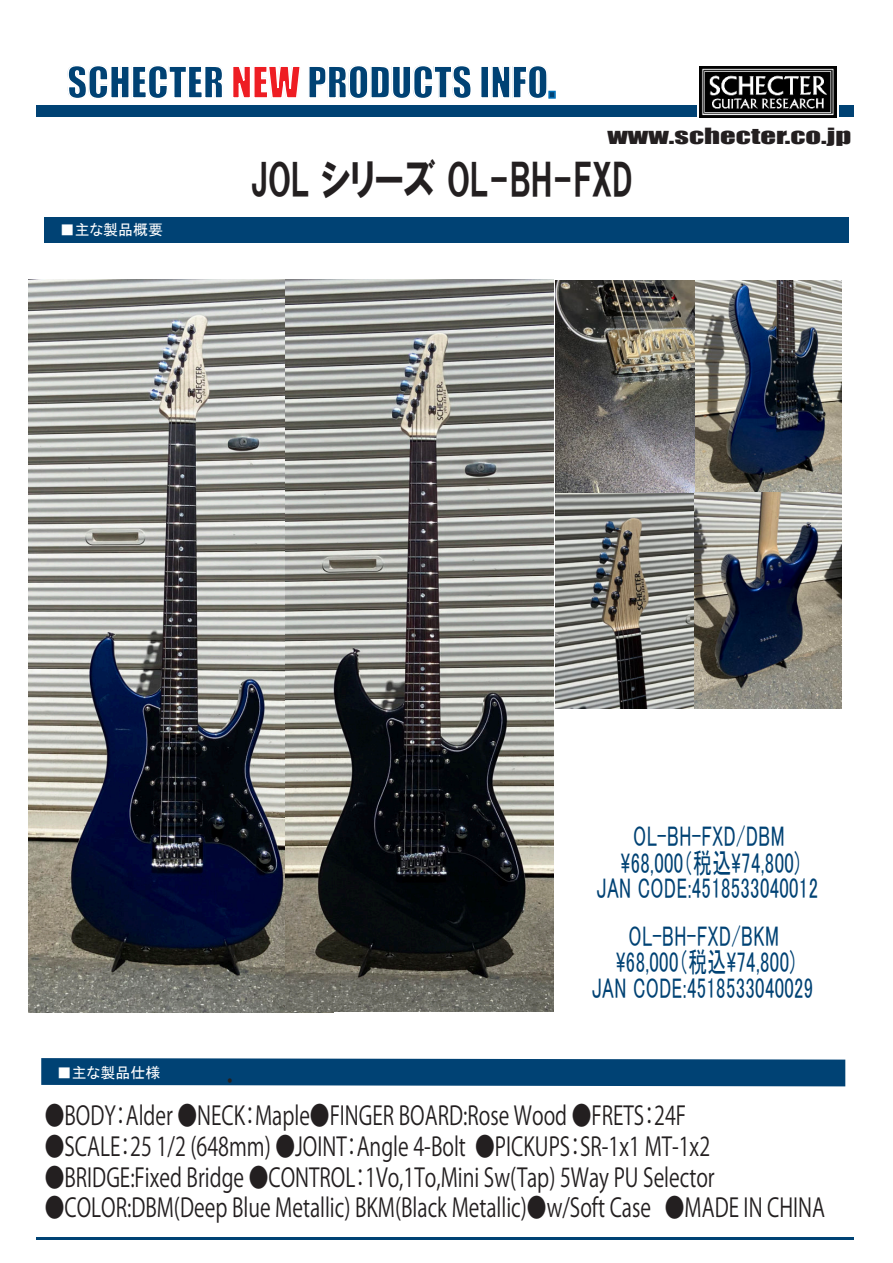
<style>
.page{position:relative;width:893px;height:1263px;background:#fff}
.page>*{position:absolute;margin:0;border:0;box-sizing:border-box;transform-origin:0 0}
.t1{font:43.05px "HGP Soei Kakugothic UB";color:#231f20;scale:.8 1}
.t2{font:40.2px "Impact";color:#004274}
.t3{font:28.5px/26.1px "MS P Gothic";letter-spacing:.02em;color:#004274;text-align:center;scale:.66 1}
.t4{font:25.65px "Koz Go Pr 6 N";color:#231f20;scale:.77 1}
.t5{font:20.55px "Impact";color:#231f20;scale:1.49 1}
.t6{font:17.85px "Arial";color:#231f20;scale:.87 1}
.t7{font:15px "MS P Gothic";color:#fff}
.s1{color:#ee1d23}
.s2{font-size:28.65px}
</style>
<div class="page">
<div style="left:37px;top:106px;width:817px;height:11px;background:#004274"></div>
<div style="left:697px;top:66px;width:141px;height:52px;background:#fff"></div>
<img style="left:699px;top:66px;width:138px;height:51px">
<svg style="left:231px;top:105px;width:242px;height:1px"></svg>
<div style="left:548px;top:91px;width:8px;height:8px;border:2px solid #0072bc"></div>
<div style="left:44px;top:217px;width:804px;height:25px;background:#004274"></div>
<hr style="left:37px;top:1237px;width:817px;height:3px;background:#004274">
<svg style="left:41px;top:1058px;width:804px;height:28px;background:#0b4a7a"></svg>
<img style="left:29px;top:280px;width:257px;height:732px">
<img style="left:286px;top:280px;width:267px;height:732px">
<img style="left:556px;top:280px;width:160px;height:214px">
<img style="left:696px;top:281px;width:145px;height:211px">
<img style="left:694px;top:492px;width:148px;height:217px">
<img style="left:555px;top:494px;width:139px;height:214px">
<h2 class="t2" style="left:67px;top:65px;width:490px">SCHECTER <span class="s1">NEW</span> PRODUCTS INFO.</h2>
<p class="t5" style="left:607px;top:127px;width:165px">www.schecter.co.jp</p>
<p class="t7" style="left:60px;top:223px;width:105px">■主な製品概要</p>
<h1 class="t1" style="left:251px;top:158px;width:478px">JOL シリーズ OL-BH-FXD</h1>
<p class="t3" style="left:596px;top:823px;width:337px">OL-BH-FXD/DBM<br>\68,000（税込\74,800<span class="s2">)<br></span>JAN CODE:4518533040012</p>
<p class="t3" style="left:592px;top:923px;width:337px">OL-BH-FXD/BKM<br>\68,000（税込\74,800<span class="s2">)<br></span>JAN CODE:4518533040029</p>
<p class="t7" style="left:57px;top:1065px;width:105px">■主な製品仕様</p>
<p class="t6" style="left:227px;top:1071px;width:8px">ï</p>
<p class="t4" style="left:45px;top:1101px;width:834px">●BODY：Alder ●NECK：Maple●FINGER BOARD:Rose Wood ●FRETS：24F</p>
<p class="t4" style="left:45px;top:1132px;width:866px">●SCALE：25 1/2 (648mm) ●JOINT：Angle 4-Bolt ●PICKUPS：SR-1x1 MT-1x2</p>
<p class="t4" style="left:45px;top:1163px;width:872px">●BRIDGE:Fixed Bridge ●CONTROL：1Vo,1To,Mini Sw(Tap) 5Way PU Selector</p>
<p class="t4" style="left:45px;top:1193px;width:1015px">●COLOR:DBM(Deep Blue Metallic) BKM(Black Metallic)●w/Soft Case ●MADE IN CHINA</p>
</div>
